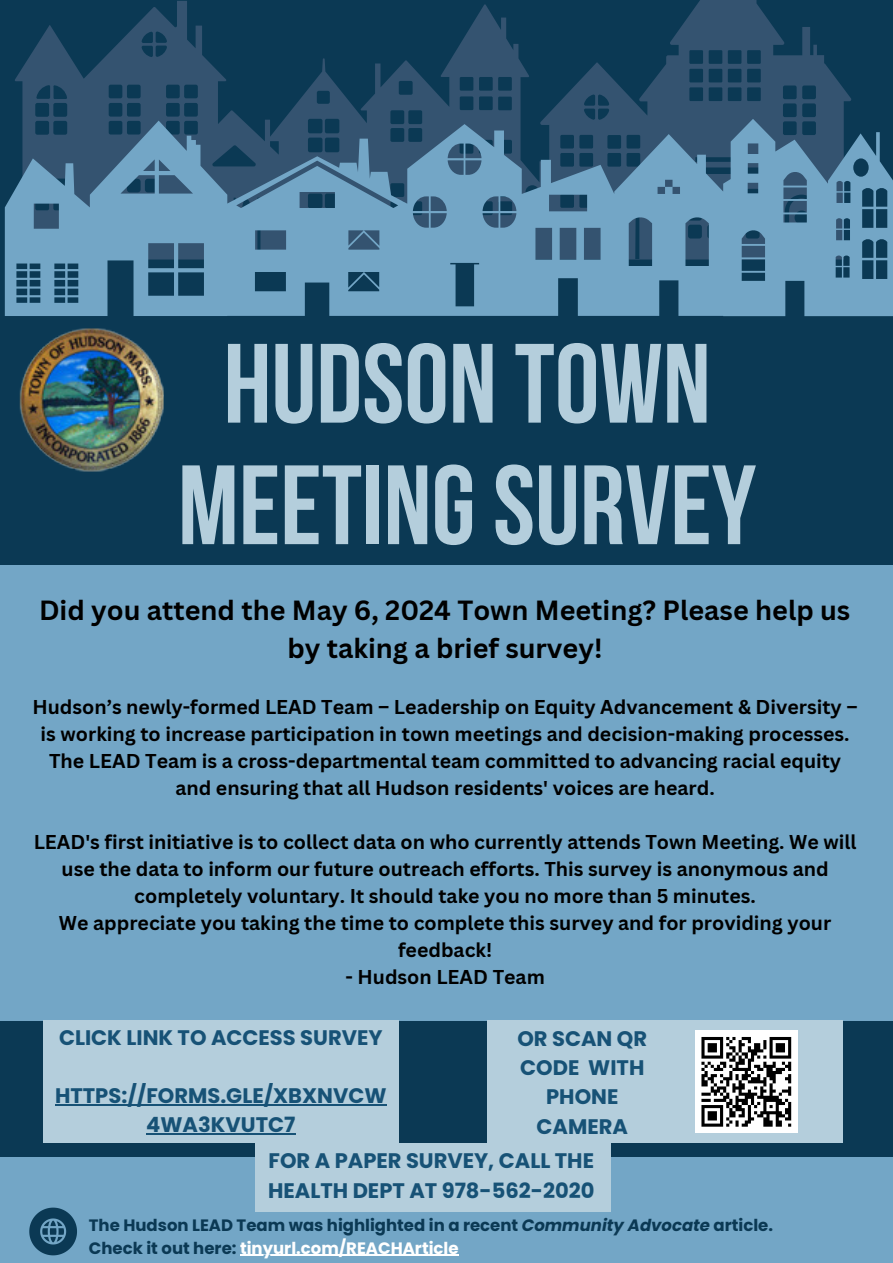
<style>
.page{position:relative;width:893px;height:1263px;background:#0b3954}
.page>*{position:absolute;margin:0;border:0;box-sizing:border-box;transform-origin:0 0}
.t1{font:112.5px/121.5px "Bebas Neue Cyrillic";color:#b4cedc;text-align:center}
.t2{font:700 27px/37.7px "Canva Sans";color:#000;text-align:center}
.t3{font:700 21px/29.2px "Poppins";color:#175276;text-align:center}
.t4{font:700 19.5px/27px "Canva Sans";color:#000;text-align:center}
.t5{font:700 16.5px "Poppins";color:#0b3954}
.t6{font:700 16.5px "Poppins";color:#fff}
.s1{font-style:italic}
.s2{color:#0b3954}
</style>
<div class="page">
<div style="left:0;top:565px;width:893px;height:455px;background:#73a6c6"></div>
<div style="left:0;top:1157px;width:893px;height:106px;background:#73a6c6"></div>
<svg style="left:29px;top:1207px;width:48px;height:48px"></svg>
<div style="left:488px;top:1020px;width:355px;height:123px;background:#b4cedc"></div>
<img style="left:19px;top:328px;width:145px;height:144px">
<div style="left:695px;top:1031px;width:102px;height:102px;background:#fff"></div>
<svg style="left:701px;top:1037px;width:91px;height:90px"></svg>
<svg style="left:15px;top:0;width:836px;height:119px"></svg>
<svg style="left:5px;top:119px;width:888px;height:197px;background:#5583a2"></svg>
<hr style="left:240px;top:1255px;width:218px;height:1px;background:#fff">
<div style="left:43px;top:1020px;width:355px;height:123px;background:#b4cedc"></div>
<hr style="left:55px;top:1104px;width:331px;height:2px;background:#175276">
<hr style="left:146px;top:1133px;width:149px;height:2px;background:#175276">
<div style="left:255px;top:1143px;width:356px;height:68px;background:#b4cedc"></div>
<h2 class="t1" style="left:178px;top:334px;width:580px">HUDSON TOWN<br>MEETING SURVEY</h2>
<p class="t2" style="left:39px;top:591px;width:813px">Did you attend the May 6, 2024 Town Meeting? Please help us by taking a brief survey!</p>
<p class="t4" style="left:32px;top:693px;width:827px">Hudson’s newly-formed LEAD Team – Leadership on Equity Advancement &amp; Diversity – is working to increase participation in town meetings and decision-making processes.<br>The LEAD Team is a cross-departmental team committed to advancing racial equity and ensuring that all Hudson residents' voices are heard.</p>
<h1 class="t4" style="left:34px;top:828px;width:824px">LEAD's first initiative is to collect data on who currently attends Town Meeting. We will use the data to inform our future outreach efforts. This survey is anonymous and completely voluntary. It should take you no more than 5 minutes.<br>We appreciate you taking the time to complete this survey and for providing your feedback!</h1>
<h1 class="t4" style="left:345px;top:963px;width:201px">- Hudson LEAD Team</h1>
<h3 class="t3" style="left:59px;top:1023px;width:325px">CLICK LINK TO ACCESS SURVEY</h3>
<p class="t3" style="left:55px;top:1081px;width:333px">HTTPS://FORMS.GLE/XBXNVCW<br>4WA3KVUTC7</p>
<h3 class="t3" style="left:268px;top:1146px;width:328px;text-align:left">FOR A PAPER SURVEY, CALL THE<br>HEALTH DEPT AT 978-562-2020</h3>
<h3 class="t3" style="left:517px;top:1024px;width:131px">OR SCAN QR<br>CODE WITH<br>PHONE<br>CAMERA</h3>
<h4 class="t5" style="left:89px;top:1213px;width:686px">The Hudson LEAD Team was highlighted in a recent <span class="s1">Community Advocate</span> article.</h4>
<h4 class="t6" style="left:89px;top:1236px;width:371px"><span class="s2">Check it out here:</span> tinyurl.com/REACHArticle</h4>
</div>
